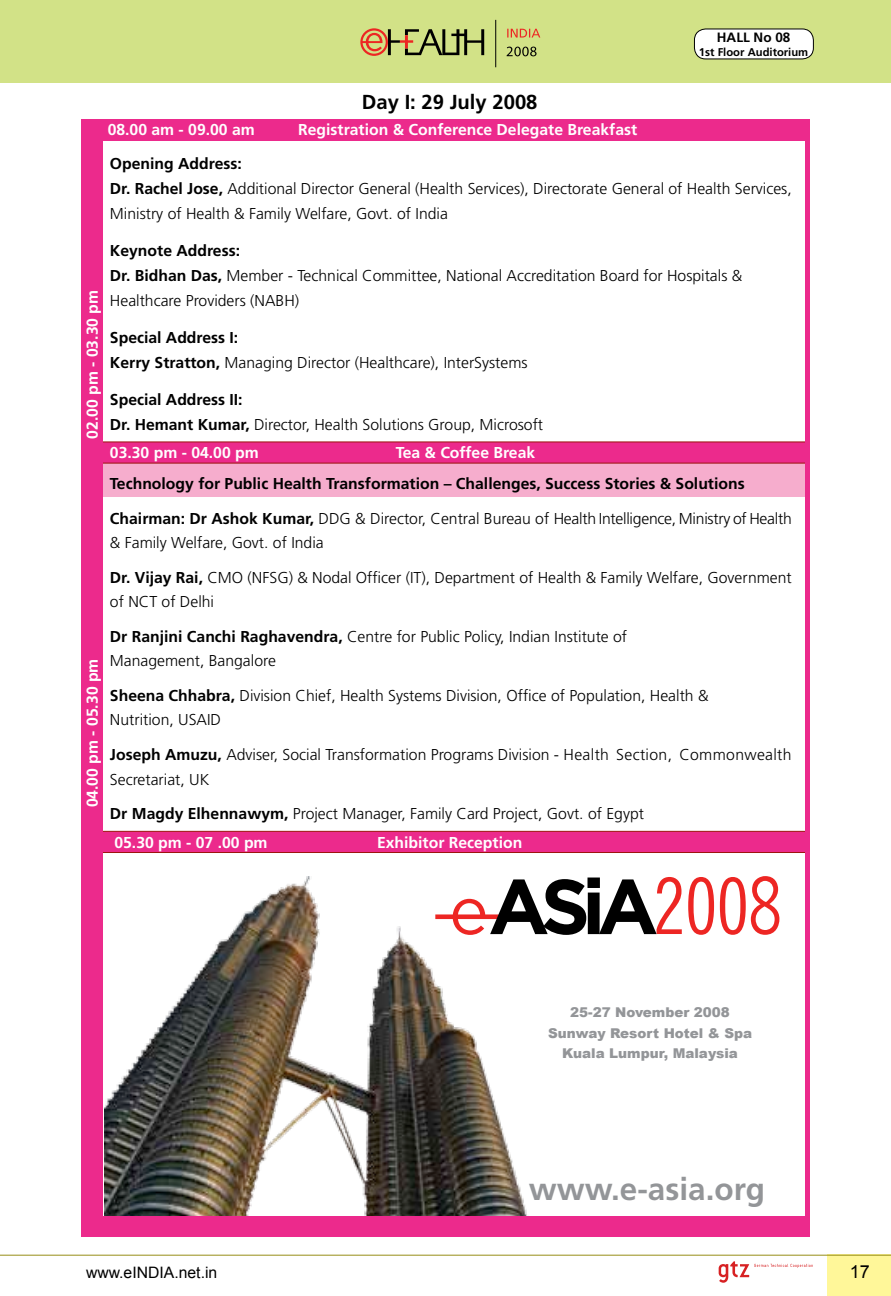
<style>
.page{position:relative;width:891px;height:1296px;background:#fff}
.page>*{position:absolute;margin:0;border:0;box-sizing:border-box;transform-origin:0 0}
.t1{font:700 31.5px "Frutiger";color:#939598}
.t2{font:700 20.25px "Frutiger";color:#000}
.t3{font:18px "Arial";color:#000}
.t4{font:300 15.75px/24.8px "Frutiger";color:#000}
.t5{font:700 15.75px/34.4px "Frutiger";color:#000}
.t6{font:700 15.75px "Frutiger";color:#fff}
.t7{font:15.75px "Arial";color:#000}
.t8{font:900 13.5px/20.2px "Arial";color:#939598;text-align:center}
.t9{font:700 13.5px "Frutiger";color:#000}
.t10{font:700 11.25px "Frutiger";color:#000}
.s1{font-weight:700}
.s2{font-weight:300}
</style>
<div class="page">
<div style="left:0;top:0;width:891px;height:83px;background:#d2e287"></div>
<div style="left:827px;top:1255px;width:64px;height:41px;background:#fff799"></div>
<hr style="left:0;top:1255px;width:891px;height:1px;background:#968d17">
<svg style="left:719px;top:1261px;width:94px;height:22px"></svg>
<img style="left:105px;top:877px;width:428px;height:340px">
<svg style="left:688px;top:877px;width:26px;height:58px"></svg>
<svg style="left:720px;top:876px;width:59px;height:59px"></svg>
<svg style="left:435px;top:877px;width:247px;height:58px"></svg>
<div style="left:102px;top:831px;width:704px;height:22px;background:#ec2a8c;border:1px solid #9d150e"></div>
<div style="left:100px;top:462px;width:708px;height:35px;background:#f6adcd"></div>
<div style="left:101px;top:442px;width:705px;height:21px;background:#ec2a8c"></div>
<div style="left:100px;top:1217px;width:709px;height:20px;background:#ec2a8c"></div>
<div style="left:101px;top:120px;width:704px;height:21px;background:#ec2a8c"></div>
<div style="left:81px;top:120px;width:21px;height:1117px;background:#ec2a8c"></div>
<div style="left:805px;top:120px;width:5px;height:1117px;background:#ec2a8c"></div>
<svg style="left:360px;top:28px;width:124px;height:28px"></svg>
<svg style="left:507px;top:47px;width:30px;height:9px"></svg>
<hr style="left:495px;top:20px;width:1px;height:47px;background:#000">
<svg style="left:507px;top:29px;width:33px;height:9px"></svg>
<div style="left:694px;top:29px;width:119px;height:30px;background:#fff;border-radius:11px"></div>
<div style="left:694px;top:29px;width:120px;height:30px;border:1px solid #000;border-radius:11px"></div>
<p class="t2" style="left:362px;top:90px;width:177px">Day I: 29 July 2008</p>
<p class="t9" style="left:717px;top:30px;width:75px">HALL No 08</p>
<p class="t10" style="left:699px;top:45px;width:111px">1st Floor Auditorium</p>
<p class="t6" style="left:108px;top:120px;width:149px">08.00 am - 09.00 am</p>
<p class="t6" style="left:298px;top:120px;width:341px">Registration &amp; Conference Delegate Breakfast</p>
<p class="t4" style="left:110px;top:151px;width:683px"><span class="s1">Opening Address:<br>Dr. Rachel Jose,</span> Additional Director General (Health Services), Directorate General of Health Services,<br>Ministry of Health &amp; Family Welfare, Govt. of India</p>
<p class="t4" style="left:110px;top:238px;width:634px"><span class="s1">Keynote Address:<br>Dr. Bidhan Das,</span> Member - Technical Committee, National Accreditation Board for Hospitals &amp;<br>Healthcare Providers (NABH)</p>
<p class="t4" style="left:110px;top:325px;width:419px"><span class="s1">Special Address I:<br>Kerry Stratton,</span> Managing Director (Healthcare), InterSystems</p>
<p class="t4" style="left:110px;top:388px;width:435px"><span class="s1">Special Address II:<br>Dr. Hemant Kumar,</span> Director, Health Solutions Group, Microsoft</p>
<p class="t6" style="left:110px;top:443px;width:161px">03.30 pm - 04.00 pm T</p>
<p class="t6" style="left:403px;top:443px;width:134px">ea &amp; Coffee Break</p>
<p class="t5" style="left:110px;top:466px;width:683px">Technology for Public Health Transformation – Challenges, Success Stories &amp; Solutions<br>Chairman: Dr Ashok Kumar, <span class="s2">DDG &amp; Director, Central Bureau of Health Intelligence, Ministry of Health</span></p>
<p class="t4" style="left:110px;top:526px;width:683px;line-height:34.4px">&amp; Family Welfare, Govt. of India<br><span class="s1">Dr. Vijay Rai,</span> CMO (NFSG) &amp; Nodal Officer (IT), Department of Health &amp; Family Welfare, Government</p>
<p class="t4" style="left:110px;top:585px;width:519px;line-height:34.4px">of NCT of Delhi<br><span class="s1">Dr Ranjini Canchi Raghavendra,</span> Centre for Public Policy, Indian Institute of</p>
<p class="t4" style="left:110px;top:644px;width:600px;line-height:34.4px">Management, Bangalore<br><span class="s1">Sheena Chhabra,</span> Division Chief, Health Systems Division, Office of Population, Health &amp;</p>
<p class="t4" style="left:110px;top:703px;width:683px;line-height:34.4px">Nutrition, USAID<br><span class="s1">Joseph Amuzu,</span> Adviser, Social Transformation Programs Division - Health Section, Commonwealth</p>
<p class="t4" style="left:110px;top:762px;width:536px;line-height:34.4px">Secretariat, UK<br><span class="s1">Dr Magdy Elhennawym,</span> Project Manager, Family Card Project, Govt. of Egypt</p>
<p class="t6" style="left:114px;top:833px;width:155px">05.30 pm - 07 .00 pm</p>
<p class="t6" style="left:377px;top:833px;width:147px">Exhibitor Reception</p>
<p class="t6" style="left:83px;top:439px;width:150px;rotate:-90deg">02.00 pm - 03.30 pm</p>
<p class="t6" style="left:83px;top:807px;width:150px;rotate:-90deg">04.00 pm - 05.30 pm</p>
<p class="t7" style="left:86px;top:1262px;width:133px">www.eINDIA.net.in</p>
<p class="t8" style="left:548px;top:1002px;width:206px">25-27 November 2008<br>Sunway Resort Hotel &amp; Spa<br>Kuala Lumpur, Malaysia</p>
<h1 class="t1" style="left:529px;top:1170px;width:238px">www.e-asia.org</h1>
<p class="t3" style="left:850px;top:1259px;width:22px">17</p>
</div>
